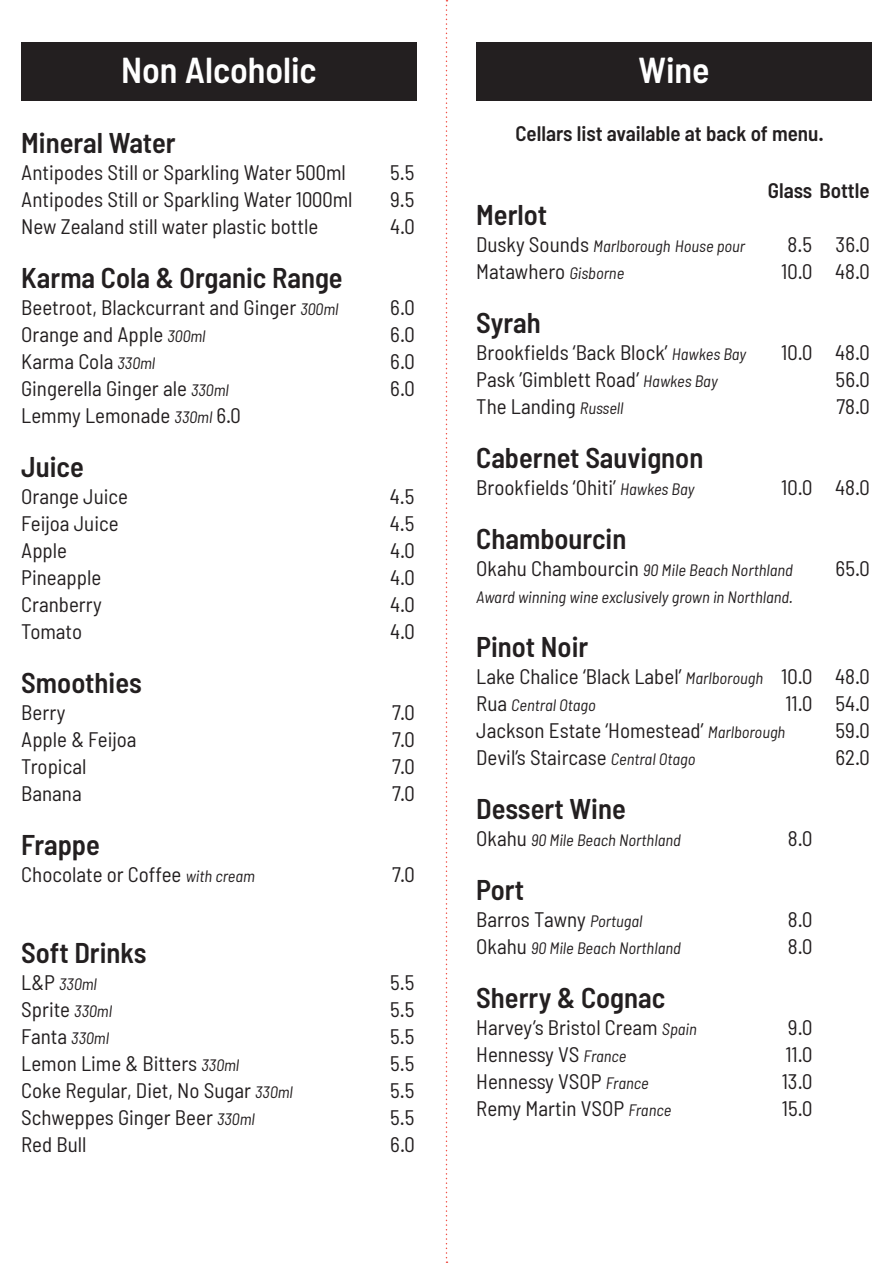
<style>
.page{position:relative;width:893px;height:1263px;background:#fff}
.page>*{position:absolute;margin:0;border:0;box-sizing:border-box;transform-origin:0 0}
.t1{font:600 semi-condensed 36px "Barlow";color:#fff}
.t2{font:600 semi-condensed 28.5px "Barlow";color:#231f20}
.t3{font:semi-condensed 21px "Barlow";color:#231f20}
.t4{font:600 semi-condensed 21px "Barlow";color:#231f20}
.t5{font:italic semi-condensed 16.5px "Barlow";color:#231f20}
.s1{font-style:italic;font-size:16.5px}
.s2{font-style:normal;font-size:21px}
</style>
<div class="page">
<svg style="left:446px;top:0;width:1px;height:1263px"></svg>
<div style="left:476px;top:43px;width:396px;height:58px;background:#231f20"></div>
<div style="left:21px;top:43px;width:396px;height:58px;background:#231f20"></div>
<p class="t1" style="left:121px;top:48px;width:197px">Non Alcoholic</p>
<p class="t2" style="left:21px;top:125px;width:156px">Mineral Water</p>
<p class="t3" style="left:21px;top:160px;width:326px">Antipodes Still or Sparkling Water 500ml</p>
<p class="t3" style="left:390px;top:160px;width:26px">5.5</p>
<p class="t3" style="left:21px;top:187px;width:333px">Antipodes Still or Sparkling Water 1000ml</p>
<p class="t3" style="left:390px;top:187px;width:26px">9.5</p>
<p class="t3" style="left:21px;top:214px;width:299px">New Zealand still water plastic bottle</p>
<p class="t3" style="left:390px;top:214px;width:26px">4.0</p>
<p class="t2" style="left:21px;top:260px;width:323px">Karma Cola &amp; Organic Range</p>
<p class="t3" style="left:21px;top:295px;width:319px">Beetroot, Blackcurrant and Ginger <span class="s1">300ml</span></p>
<p class="t3" style="left:390px;top:295px;width:26px">6.0</p>
<p class="t3" style="left:21px;top:322px;width:186px">Orange and Apple <span class="s1">300ml</span></p>
<p class="t3" style="left:390px;top:322px;width:26px">6.0</p>
<p class="t3" style="left:21px;top:349px;width:136px">Karma Cola <span class="s1">330ml</span></p>
<p class="t3" style="left:390px;top:349px;width:26px">6.0</p>
<p class="t3" style="left:21px;top:376px;width:209px">Gingerella Ginger ale <span class="s1">330ml</span></p>
<p class="t3" style="left:390px;top:376px;width:26px">6.0</p>
<p class="t3" style="left:21px;top:403px;width:221px">Lemmy Lemonade <span class="s1">330ml</span> 6.0</p>
<p class="t2" style="left:21px;top:449px;width:64px">Juice</p>
<p class="t3" style="left:21px;top:484px;width:108px">Orange Juice</p>
<p class="t3" style="left:390px;top:484px;width:26px">4.5</p>
<p class="t3" style="left:21px;top:511px;width:99px">Feijoa Juice</p>
<p class="t3" style="left:390px;top:511px;width:26px">4.5</p>
<p class="t3" style="left:21px;top:538px;width:47px">Apple</p>
<p class="t3" style="left:390px;top:538px;width:26px">4.0</p>
<p class="t3" style="left:21px;top:565px;width:81px">Pineapple</p>
<p class="t3" style="left:390px;top:565px;width:26px">4.0</p>
<p class="t3" style="left:21px;top:592px;width:82px">Cranberry</p>
<p class="t3" style="left:390px;top:592px;width:26px">4.0</p>
<p class="t3" style="left:21px;top:619px;width:62px">Tomato</p>
<p class="t3" style="left:390px;top:619px;width:26px">4.0</p>
<p class="t2" style="left:21px;top:665px;width:122px">Smoothies</p>
<p class="t3" style="left:21px;top:700px;width:46px">Berry</p>
<p class="t3" style="left:392px;top:700px;width:24px">7.0</p>
<p class="t3" style="left:21px;top:727px;width:117px">Apple &amp; Feijoa</p>
<p class="t3" style="left:392px;top:727px;width:24px">7.0</p>
<p class="t3" style="left:21px;top:754px;width:67px">Tropical</p>
<p class="t3" style="left:392px;top:754px;width:24px">7.0</p>
<p class="t3" style="left:21px;top:781px;width:62px">Banana</p>
<p class="t3" style="left:392px;top:781px;width:24px">7.0</p>
<p class="t2" style="left:21px;top:827px;width:80px">Frappe</p>
<p class="t3" style="left:21px;top:862px;width:235px">Chocolate or Coffee <span class="s1">with cream</span></p>
<p class="t3" style="left:392px;top:862px;width:24px">7.0</p>
<p class="t2" style="left:21px;top:935px;width:127px">Soft Drinks</p>
<p class="t5" style="left:21px;top:974px;width:77px"><span class="s2">L&amp;P</span> 330ml</p>
<p class="t3" style="left:390px;top:970px;width:26px">5.5</p>
<p class="t3" style="left:21px;top:997px;width:92px">Sprite <span class="s1">330ml</span></p>
<p class="t3" style="left:390px;top:997px;width:26px">5.5</p>
<p class="t3" style="left:21px;top:1024px;width:89px">Fanta <span class="s1">330ml</span></p>
<p class="t3" style="left:390px;top:1024px;width:26px">5.5</p>
<p class="t3" style="left:21px;top:1051px;width:219px">Lemon Lime &amp; Bitters <span class="s1">330ml</span></p>
<p class="t3" style="left:390px;top:1051px;width:26px">5.5</p>
<p class="t3" style="left:21px;top:1078px;width:273px">Coke Regular, Diet, No Sugar <span class="s1">330ml</span></p>
<p class="t3" style="left:390px;top:1078px;width:26px">5.5</p>
<p class="t3" style="left:21px;top:1105px;width:235px">Schweppes Ginger Beer <span class="s1">330ml</span></p>
<p class="t3" style="left:390px;top:1105px;width:26px">5.5</p>
<p class="t3" style="left:21px;top:1132px;width:67px">Red Bull</p>
<p class="t3" style="left:390px;top:1132px;width:26px">6.0</p>
<p class="t1" style="left:638px;top:48px;width:73px">Wine</p>
<p class="t4" style="left:515px;top:121px;width:310px">Cellars list available at back of menu.</p>
<p class="t4" style="left:768px;top:177px;width:103px">Glass Bottle</p>
<p class="t2" style="left:476px;top:197px;width:72px">Merlot</p>
<p class="t5" style="left:476px;top:236px;width:270px"><span class="s2">Dusky Sounds</span> Marlborough House pour</p>
<p class="t3" style="left:788px;top:231px;width:83px">8.5 36.0</p>
<p class="t3" style="left:476px;top:258px;width:149px">Matawhero <span class="s1">Gisborne</span></p>
<p class="t3" style="left:781px;top:258px;width:90px">10.0 48.0</p>
<p class="t2" style="left:476px;top:305px;width:66px">Syrah</p>
<p class="t3" style="left:476px;top:339px;width:271px">Brookfields ‘Back Block’ <span class="s1">Hawkes Bay</span></p>
<p class="t3" style="left:781px;top:339px;width:90px">10.0 48.0</p>
<p class="t3" style="left:476px;top:366px;width:243px">Pask ’Gimblett Road’ <span class="s1">Hawkes Bay</span></p>
<p class="t3" style="left:836px;top:366px;width:35px">56.0</p>
<p class="t3" style="left:476px;top:393px;width:149px">The Landing <span class="s1">Russell</span></p>
<p class="t3" style="left:836px;top:393px;width:35px">78.0</p>
<p class="t2" style="left:476px;top:440px;width:229px">Cabernet Sauvignon</p>
<p class="t3" style="left:476px;top:474px;width:220px">Brookfields ‘Ohiti’ <span class="s1">Hawkes Bay</span></p>
<p class="t3" style="left:781px;top:474px;width:90px">10.0 48.0</p>
<p class="t2" style="left:476px;top:521px;width:152px">Chambourcin</p>
<p class="t5" style="left:476px;top:560px;width:318px"><span class="s2">Okahu Chambourcin</span> 90 Mile Beach Northland</p>
<p class="t3" style="left:836px;top:555px;width:35px">65.0</p>
<p class="t5" style="left:476px;top:587px;width:318px">Award winning wine exclusively grown in Northland.</p>
<p class="t2" style="left:476px;top:629px;width:114px">Pinot Noir</p>
<p class="t3" style="left:476px;top:663px;width:395px">Lake Chalice ‘Black Label’ <span class="s1">Marlborough</span> 10.0 48.0</p>
<p class="t5" style="left:476px;top:695px;width:121px"><span class="s2">Rua</span> Central Otago</p>
<p class="t3" style="left:785px;top:690px;width:86px">11.0 54.0</p>
<p class="t3" style="left:476px;top:717px;width:311px">Jackson Estate ‘Homestead’ <span class="s1">Marlborough</span></p>
<p class="t3" style="left:836px;top:717px;width:35px">59.0</p>
<p class="t3" style="left:476px;top:744px;width:221px">Devil’s Staircase <span class="s1">Central Otago</span></p>
<p class="t3" style="left:835px;top:744px;width:36px">62.0</p>
<p class="t2" style="left:476px;top:791px;width:151px">Dessert Wine</p>
<p class="t5" style="left:476px;top:830px;width:206px"><span class="s2">Okahu</span> 90 Mile Beach Northland</p>
<p class="t3" style="left:788px;top:825px;width:26px">8.0</p>
<p class="t2" style="left:476px;top:872px;width:50px">Port</p>
<p class="t3" style="left:476px;top:906px;width:168px">Barros Tawny <span class="s1">Portugal</span></p>
<p class="t3" style="left:788px;top:906px;width:26px">8.0</p>
<p class="t5" style="left:476px;top:938px;width:206px"><span class="s2">Okahu</span> 90 Mile Beach Northland</p>
<p class="t3" style="left:788px;top:933px;width:26px">8.0</p>
<p class="t2" style="left:476px;top:980px;width:191px">Sherry &amp; Cognac</p>
<p class="t3" style="left:476px;top:1014px;width:222px">Harvey’s Bristol Cream <span class="s1">Spain</span></p>
<p class="t3" style="left:788px;top:1014px;width:26px">9.0</p>
<p class="t3" style="left:476px;top:1041px;width:152px">Hennessy VS <span class="s1">France</span></p>
<p class="t3" style="left:785px;top:1041px;width:28px">11.0</p>
<p class="t3" style="left:476px;top:1068px;width:174px">Hennessy VSOP <span class="s1">France</span></p>
<p class="t3" style="left:782px;top:1068px;width:32px">13.0</p>
<p class="t3" style="left:476px;top:1095px;width:197px">Remy Martin VSOP <span class="s1">France</span></p>
<p class="t3" style="left:782px;top:1095px;width:32px">15.0</p>
</div>
